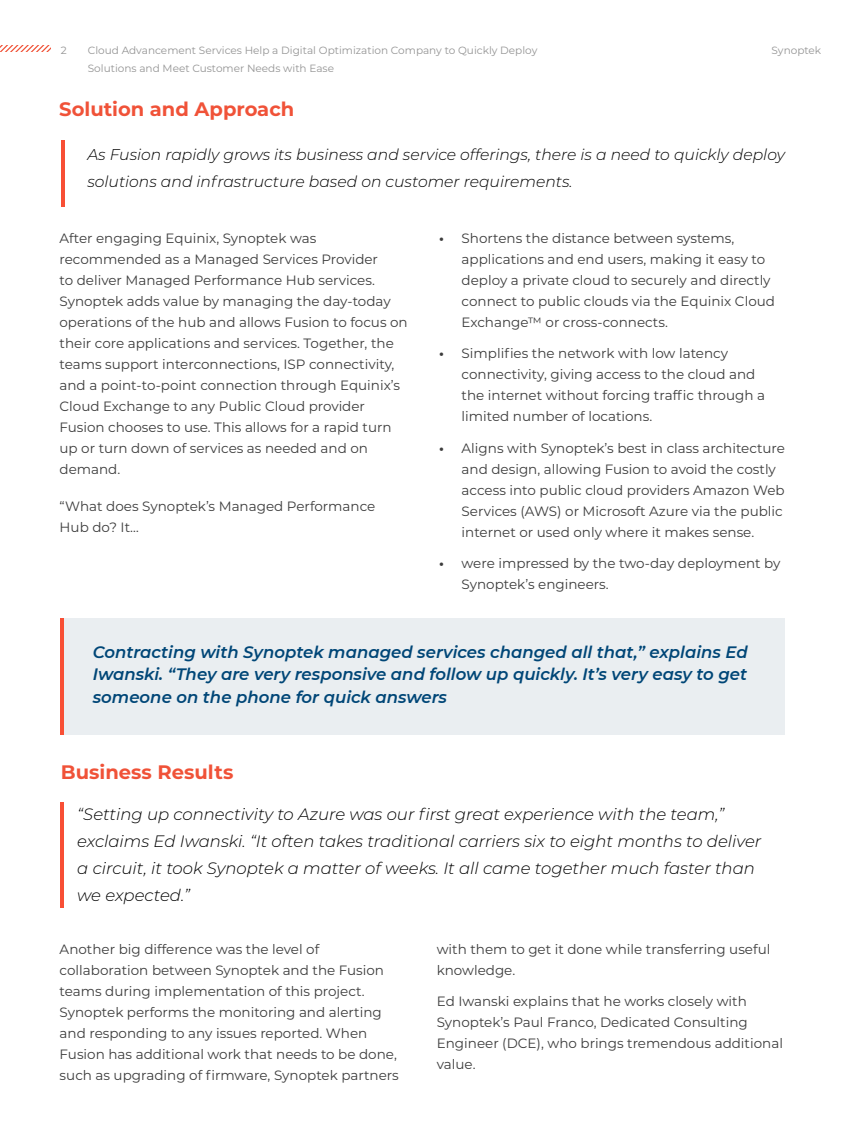
<style>
.page{position:relative;width:845px;height:1125px;background:#fff}
.page>*{position:absolute;margin:0;border:0;box-sizing:border-box;transform-origin:0 0}
.t1{font:700 19.5px "Montserrat";color:#f05238}
.t2{font:italic 300 16.5px/27px "Montserrat";color:#000}
.t3{font:italic 600 16.5px/22.5px "Montserrat";color:#004677;text-align:justify}
.t4{font:italic 300 15.6px/27px "Montserrat";color:#000}
.t5{font:13.5px/21px "Montserrat";color:#3c3c3c}
.t6{font:10.5px/18px "Montserrat";color:#949494}
.s1{font-weight:700}
</style>
<div class="page">
<svg style="left:0;top:45px;width:50px;height:7px"></svg>
<hr style="left:61px;top:140px;width:3px;height:67px;background:#f84f35">
<hr style="left:61px;top:802px;width:3px;height:106px;background:#f84f35">
<div style="left:60px;top:618px;width:724px;height:117px;background:#eaeef1"></div>
<hr style="left:60px;top:618px;width:3px;height:116px;background:#f84f35">
<p class="t6" style="left:61px;top:41px;width:7px">2</p>
<p class="t6" style="left:88px;top:41px;width:451px">Cloud Advancement Services Help a Digital Optimization Company to Quickly Deploy<br>Solutions and Meet Customer Needs with Ease</p>
<p class="t6" style="left:771px;top:41px;width:51px">Synoptek</p>
<h1 class="t1" style="left:59px;top:95px;width:236px">Solution and Approach</h1>
<p class="t4" style="left:87px;top:141px;width:699px">As Fusion rapidly grows its business and service offerings, there is a need to quickly deploy solutions and infrastructure based on customer requirements.</p>
<p class="t5" style="left:59px;top:227px;width:350px">After engaging Equinix, Synoptek was recommended as a Managed Services Provider<br>to deliver Managed Performance Hub services.<br>Synoptek adds value by managing the day-today operations of the hub and allows Fusion to focus on their core applications and services. Together, the teams support interconnections, ISP connectivity, and a point-to-point connection through Equinix’s Cloud Exchange to any Public Cloud provider Fusion chooses to use. This allows for a rapid turn up or turn down of services as needed and on demand.</p>
<p class="t5" style="left:60px;top:495px;width:317px">“What does Synoptek’s Managed Performance<br>Hub do? It…</p>
<p class="t5" style="left:461px;top:227px;width:315px;text-indent:-23px"><span class="s1">•</span> Shortens the distance between systems, applications and end users, making it easy to deploy a private cloud to securely and directly connect to public clouds via the Equinix Cloud Exchange™ or cross-connects.</p>
<p class="t5" style="left:461px;top:342px;width:305px;text-indent:-23px"><span class="s1">•</span> Simplifies the network with low latency connectivity, giving access to the cloud and the internet without forcing traffic through a limited number of locations.</p>
<p class="t5" style="left:461px;top:437px;width:325px;text-indent:-23px"><span class="s1">•</span> Aligns with Synoptek’s best in class architecture and design, allowing Fusion to avoid the costly access into public cloud providers Amazon Web Services (AWS) or Microsoft Azure via the public internet or used only where it makes sense.</p>
<p class="t5" style="left:461px;top:552px;width:320px;text-indent:-23px"><span class="s1">•</span> were impressed by the two-day deployment by<br>Synoptek’s engineers.</p>
<p class="t3" style="left:93px;top:640px;width:656px">Contracting with Synoptek managed services changed all that,” explains Ed Iwanski. “They are very responsive and follow up quickly. It’s very easy to get someone on the phone for quick answers</p>
<h1 class="t1" style="left:61px;top:758px;width:174px">Business Results</h1>
<p class="t2" style="left:77px;top:800px;width:685px">“Setting up connectivity to Azure was our first great experience with the team,” exclaims Ed Iwanski. “It often takes traditional carriers six to eight months to deliver a circuit, it took Synoptek a matter of weeks. It all came together much faster than we expected.”</p>
<p class="t5" style="left:60px;top:938px;width:341px">Another big difference was the level of collaboration between Synoptek and the Fusion teams during implementation of this project.<br>Synoptek performs the monitoring and alerting and responding to any issues reported. When Fusion has additional work that needs to be done, such as upgrading of firmware, Synoptek partners</p>
<p class="t5" style="left:437px;top:938px;width:335px">with them to get it done while transferring useful knowledge.</p>
<p class="t5" style="left:437px;top:990px;width:348px">Ed Iwanski explains that he works closely with Synoptek’s Paul Franco, Dedicated Consulting Engineer (DCE), who brings tremendous additional value.</p>
</div>
